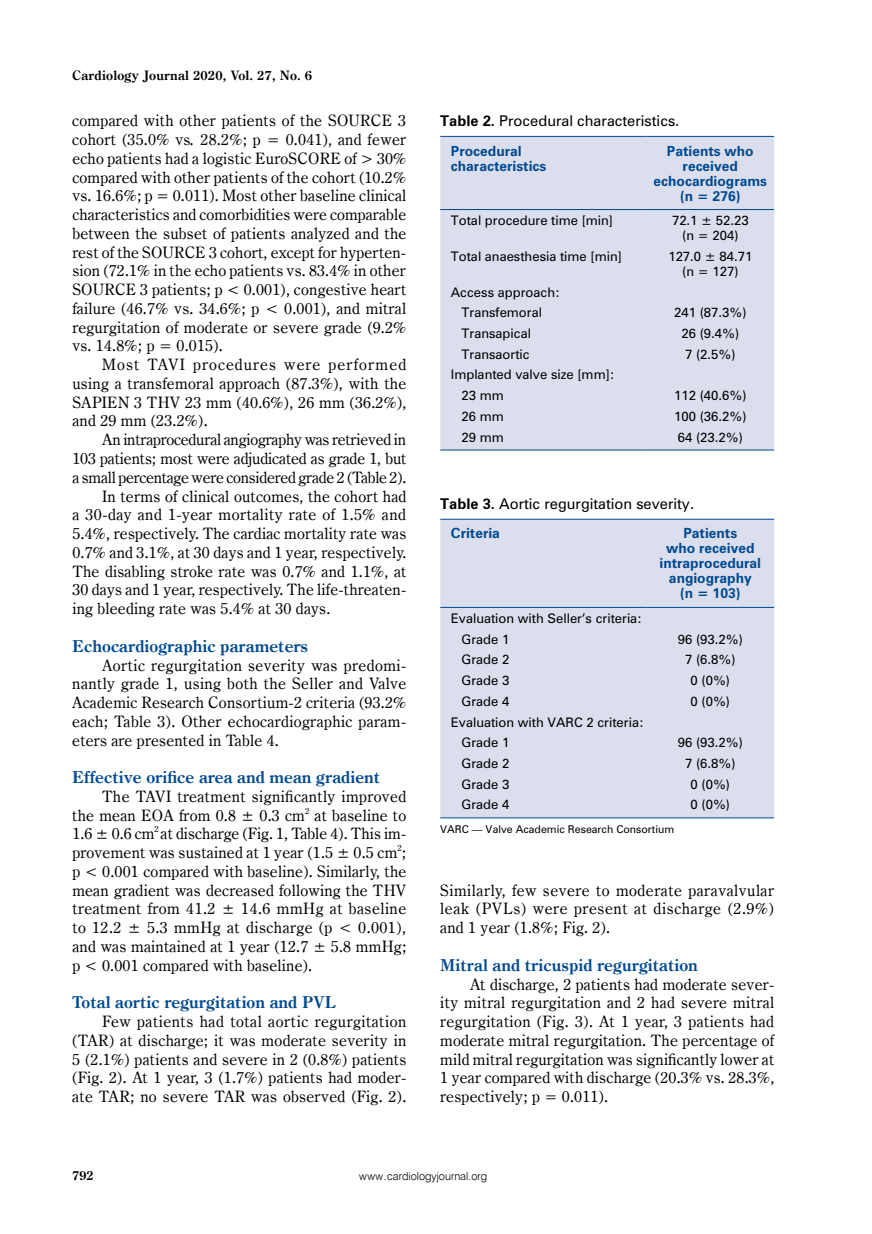
<style>
.page{position:relative;width:872px;height:1234px;background:#fff}
.page>*{position:absolute;margin:0;border:0;box-sizing:border-box;transform-origin:0 0}
.t1{font:700 16.5px "Century Oldst EU";color:#004990}
.t2{font:15.75px/18.8px "Century Oldst EU";letter-spacing:.015em;color:#000;text-align:justify}
.t3{font:15.75px "Century Oldst EU";letter-spacing:-.015em;color:#000}
.t4{font:15.75px "Century Oldst EU";letter-spacing:-.005em;color:#000}
.t5{font:13.5px "Zurich PL";color:#000}
.t6{font:700 13.05px "Century Oldst EU";letter-spacing:.015em;color:#000}
.t7{font:700 12.75px/15px "Zurich PL";color:#004990;text-align:center}
.t8{font:700 12.75px "Century Oldst EU";color:#000}
.t9{font:12px/20.7px "Zurich PL";color:#000}
.t10{font:10.95px "Swis 721 Lt EU";color:#000}
.t11{font:9.75px "Zurich PL";color:#000}
.s1{font-style:italic}
.s2{font-weight:700}
</style>
<div class="page">
<div style="left:440px;top:137px;width:334px;height:312px;background:#dbdeed"></div>
<hr style="left:440px;top:449px;width:206px;height:1px;background:#004990">
<hr style="left:646px;top:449px;width:128px;height:1px;background:#004990">
<hr style="left:440px;top:136px;width:206px;height:1px;background:#004990">
<hr style="left:646px;top:136px;width:128px;height:1px;background:#004990">
<hr style="left:440px;top:209px;width:206px;height:1px;background:#004990">
<hr style="left:646px;top:209px;width:128px;height:1px;background:#004990">
<div style="left:440px;top:519px;width:334px;height:298px;background:#dbdeed"></div>
<hr style="left:440px;top:817px;width:206px;height:1px;background:#004990">
<hr style="left:646px;top:817px;width:128px;height:1px;background:#004990">
<hr style="left:440px;top:518px;width:206px;height:1px;background:#004990">
<hr style="left:646px;top:518px;width:128px;height:1px;background:#004990">
<hr style="left:440px;top:607px;width:206px;height:1px;background:#004990">
<hr style="left:646px;top:607px;width:128px;height:1px;background:#004990">
<p class="t6" style="left:72px;top:68px;width:241px">Cardiology Journal 2020, Vol. 27, No. 6</p>
<p class="t2" style="left:72px;top:112px;width:336px">compared with other patients of the SOURCE 3 cohort (35.0% vs<span class="s1">.</span> 28.2%; p = 0.041), and fewer echo patients had a logistic EuroSCORE of &gt; 30% compared with other patients of the cohort (10.2% vs. 16.6%; p = 0.011). Most other baseline clinical characteristics and comorbidities were comparable between the subset of patients analyzed and the rest of the SOURCE 3 cohort, except for hyperten&shy;sion (72.1% in the echo patients vs. 83.4% in other SOURCE 3 patients; p &lt; 0.001), congestive heart failure (46.7% vs. 34.6%; p &lt; 0.001), and mitral regurgitation of moderate or severe grade (9.2% vs. 14.8%; p = 0.015).</p>
<p class="t2" style="left:72px;top:355px;width:335px;text-indent:30px">Most TAVI procedures were performed using a transfemoral approach (87.3%), with the SAPIEN 3 THV 23 mm (40.6%), 26 mm (36.2%), and 29 mm (23.2%).</p>
<p class="t3" style="left:102px;top:430px;width:305px">An intraprocedural angiography was retrieved in</p>
<p class="t4" style="left:72px;top:448px;width:335px">103 patients; most were adjudicated as grade 1, but</p>
<p class="t3" style="left:72px;top:467px;width:335px">a small percentage were considered grade 2 (Table 2).</p>
<p class="t2" style="left:102px;top:486px;width:306px">In terms of clinical outcomes, the cohort had</p>
<p class="t2" style="left:72px;top:505px;width:335px">a 30-day and 1-year mortality rate of 1.5% and</p>
<p class="t2" style="left:72px;top:524px;width:335px">5.4%, respectively. The cardiac mortality rate was</p>
<p class="t2" style="left:72px;top:543px;width:335px">0.7% and 3.1%, at 30 days and 1 year, respectively.</p>
<p class="t2" style="left:72px;top:561px;width:335px">The disabling stroke rate was 0.7% and 1.1%, at</p>
<p class="t2" style="left:72px;top:580px;width:335px">30 days and 1 year, respectively. The life-threaten-</p>
<p class="t2" style="left:72px;top:599px;width:260px">ing bleeding rate was 5.4% at 30 days.</p>
<p class="t1" style="left:72px;top:635px;width:237px">Echocardiographic parameters</p>
<p class="t2" style="left:72px;top:655px;width:335px;text-indent:30px">Aortic regurgitation severity was predomi&shy;nantly grade 1, using both the Seller and Valve Academic Research Consortium-2 criteria (93.2% each; Table 3). Other echocardiographic param&shy;eters are presented in Table 4.</p>
<p class="t1" style="left:72px;top:766px;width:309px">Effective orifice area and mean gradient</p>
<p class="t2" style="left:72px;top:787px;width:335px;text-indent:30px">The TAVI treatment significantly improved the mean EOA from 0.8 ± 0.3 cm<sup>2</sup> at baseline to 1.6 ± 0.6 cm<sup>2</sup> at discharge (Fig. 1, Table 4). This im&shy;provement was sustained at 1 year (1.5 ± 0.5 cm<sup>2</sup>; p &lt; 0.001 compared with baseline). Similarly, the mean gradient was decreased following the THV treatment from 41.2 ± 14.6 mmHg at baseline to 12.2 ± 5.3 mmHg at discharge (p &lt; 0.001), and was maintained at 1 year (12.7 ± 5.8 mmHg; p &lt; 0.001 compared with baseline).</p>
<p class="t1" style="left:72px;top:991px;width:265px">Total aortic regurgitation and PVL</p>
<p class="t2" style="left:72px;top:1012px;width:335px;text-indent:30px">Few patients had total aortic regurgitation (TAR) at discharge; it was moderate severity in 5 (2.1%) patients and severe in 2 (0.8%) patients (Fig. 2). At 1 year, 3 (1.7%) patients had moder&shy;ate TAR; no severe TAR was observed (Fig. 2).</p>
<p class="t5" style="left:440px;top:111px;width:241px"><span class="s2">Table 2.</span> Procedural characteristics.</p>
<p class="t7" style="left:451px;top:143px;width:97px;text-align:left">Procedural characteristics</p>
<p class="t7" style="left:653px;top:143px;width:115px">Patients who received echocardiograms (n = 276)</p>
<p class="t9" style="left:451px;top:210px;width:164px">Total procedure time [min]</p>
<p class="t9" style="left:672px;top:213px;width:78px;line-height:15px;text-align:center">72.1 ± 52.23 (n = 204)</p>
<p class="t9" style="left:451px;top:246px;width:172px">Total anaesthesia time [min]</p>
<p class="t9" style="left:668px;top:248px;width:85px;line-height:15px;text-align:center">127.0 ± 84.71 (n = 127)</p>
<p class="t9" style="left:461px;top:281px;width:100px;text-indent:-11px">Access approach:<br>Transfemoral</p>
<p class="t9" style="left:674px;top:302px;width:74px">241 (87.3%)</p>
<p class="t9" style="left:461px;top:323px;width:71px">Transapical</p>
<p class="t9" style="left:681px;top:323px;width:59px">26 (9.4%)</p>
<p class="t9" style="left:461px;top:343px;width:70px">Transaortic</p>
<p class="t9" style="left:685px;top:343px;width:52px">7 (2.5%)</p>
<p class="t9" style="left:461px;top:364px;width:155px;text-indent:-11px">Implanted valve size [mm]:<br>23 mm</p>
<p class="t9" style="left:674px;top:385px;width:74px">112 (40.6%)</p>
<p class="t9" style="left:461px;top:405px;width:44px">26 mm</p>
<p class="t9" style="left:674px;top:405px;width:74px">100 (36.2%)</p>
<p class="t9" style="left:461px;top:426px;width:44px">29 mm</p>
<p class="t9" style="left:678px;top:426px;width:67px">64 (23.2%)</p>
<p class="t5" style="left:440px;top:494px;width:255px"><span class="s2">Table 3.</span> Aortic regurgitation severity.</p>
<p class="t7" style="left:451px;top:525px;width:51px">Criteria</p>
<p class="t7" style="left:659px;top:525px;width:103px">Patients<br>who received intraprocedural angiography<br>(n = 103)</p>
<p class="t9" style="left:461px;top:607px;width:182px;text-indent:-11px">Evaluation with Seller’s criteria:<br>Grade 1</p>
<p class="t9" style="left:678px;top:628px;width:67px">96 (93.2%)</p>
<p class="t9" style="left:461px;top:649px;width:49px">Grade 2</p>
<p class="t9" style="left:685px;top:649px;width:52px">7 (6.8%)</p>
<p class="t9" style="left:461px;top:669px;width:49px">Grade 3</p>
<p class="t9" style="left:690px;top:669px;width:41px">0 (0%)</p>
<p class="t9" style="left:461px;top:690px;width:49px">Grade 4</p>
<p class="t9" style="left:690px;top:690px;width:41px">0 (0%)</p>
<p class="t9" style="left:461px;top:711px;width:184px;text-indent:-11px">Evaluation with VARC 2 criteria:<br>Grade 1</p>
<p class="t9" style="left:678px;top:732px;width:67px">96 (93.2%)</p>
<p class="t9" style="left:461px;top:752px;width:49px">Grade 2</p>
<p class="t9" style="left:685px;top:752px;width:52px">7 (6.8%)</p>
<p class="t9" style="left:461px;top:773px;width:49px">Grade 3</p>
<p class="t9" style="left:690px;top:773px;width:41px">0 (0%)</p>
<p class="t9" style="left:461px;top:794px;width:49px">Grade 4</p>
<p class="t9" style="left:690px;top:794px;width:41px">0 (0%)</p>
<p class="t11" style="left:440px;top:822px;width:235px">VARC — Valve Academic Research Consortium</p>
<p class="t2" style="left:440px;top:880px;width:335px">Similarly, few severe to moderate paravalvular leak (PVLs) were present at discharge (2.9%) and 1 year (1.8%; Fig. 2).</p>
<p class="t1" style="left:440px;top:954px;width:259px">Mitral and tricuspid regurgitation</p>
<p class="t2" style="left:440px;top:974px;width:335px;text-indent:30px">At discharge, 2 patients had moderate sever&shy;ity mitral regurgitation and 2 had severe mitral regurgitation (Fig. 3). At 1 year, 3 patients had moderate mitral regurgitation. The percentage of mild mitral regurgitation was significantly lower at 1 year compared with discharge (20.3% vs. 28.3%, respectively; p = 0.011).</p>
<p class="t8" style="left:72px;top:1167px;width:23px">792</p>
<p class="t10" style="left:359px;top:1169px;width:129px">www.cardiologyjournal.org</p>
</div>
